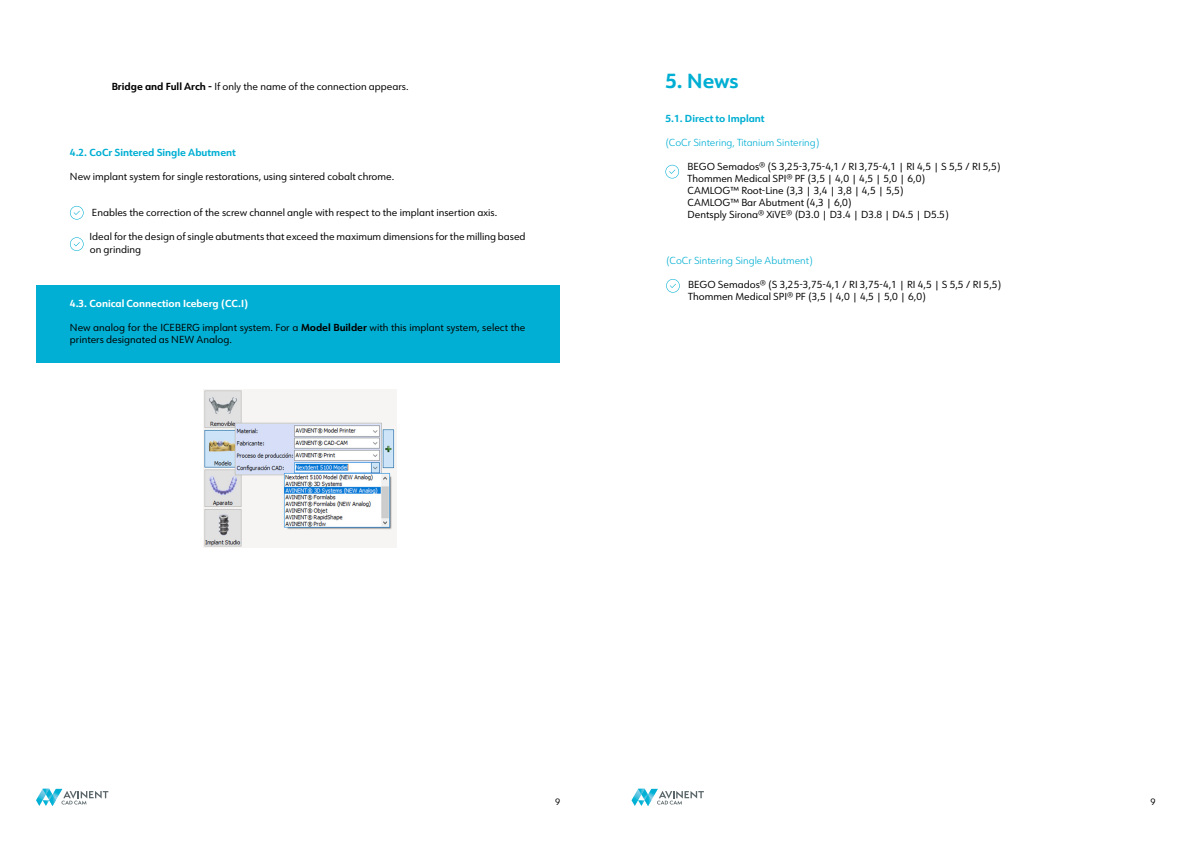
<style>
.page{position:relative;width:1191px;height:842px;background:#fff}
.page>*{position:absolute;margin:0;border:0;box-sizing:border-box;transform-origin:0 0}
.t1{font:700 20px "URW Form";color:#00afd3}
.t2{font:10px/12px "URW Form";color:#000}
.t3{font:300 10px "URW Form";color:#00afd3}
.t4{font:700 10px "URW Form";color:#00afd3}
.t5{font:700 10px "URW Form";color:#fff}
.t6{font:9px "URW Form";color:#000}
.s1{font-weight:700}
</style>
<div class="page">
<div style="left:36px;top:285px;width:524px;height:78px;background:#00afd3"></div>
<img style="left:204px;top:389px;width:192px;height:159px">
<svg style="left:36px;top:789px;width:72px;height:17px"></svg>
<svg style="left:631px;top:789px;width:73px;height:17px"></svg>
<svg style="left:70px;top:206px;width:14px;height:14px"></svg>
<svg style="left:70px;top:237px;width:14px;height:14px"></svg>
<svg style="left:665px;top:165px;width:14px;height:13px"></svg>
<svg style="left:666px;top:279px;width:14px;height:14px"></svg>
<p class="t2" style="left:112px;top:80px;width:298px"><span class="s1">Bridge and Full Arch -</span> If only the name of the connection appears.</p>
<p class="t4" style="left:70px;top:146px;width:167px">4.2. CoCr Sintered Single Abutment</p>
<p class="t2" style="left:70px;top:171px;width:326px">New implant system for single restorations, using sintered cobalt chrome.</p>
<p class="t2" style="left:92px;top:207px;width:407px">Enables the correction of the screw channel angle with respect to the implant insertion axis.</p>
<p class="t2" style="left:90px;top:231px;width:437px">Ideal for the design of single abutments that exceed the maximum dimensions for the milling based on grinding</p>
<p class="t5" style="left:70px;top:297px;width:180px">4.3. Conical Connection Iceberg (CC.I)</p>
<p class="t2" style="left:70px;top:322px;width:457px">New analog for the ICEBERG implant system. For a <span class="s1">Model Builder</span> with this implant system, select the printers designated as NEW Analog.</p>
<h1 class="t1" style="left:665px;top:67px;width:75px">5. News</h1>
<p class="t4" style="left:665px;top:112px;width:101px">5.1. Direct to Implant</p>
<p class="t3" style="left:665px;top:136px;width:155px">(CoCr Sintering, Titanium Sintering)</p>
<p class="t2" style="left:687px;top:161px;width:314px">BEGO Semados® (S 3,25-3,75-4,1 / RI 3,75-4,1 | RI 4,5 | S 5,5 / RI 5,5)<br>Thommen Medical SPI® PF (3,5 | 4,0 | 4,5 | 5,0 | 6,0)<br>CAMLOG™ Root-Line (3,3 | 3,4 | 3,8 | 4,5 | 5,5)<br>CAMLOG™ Bar Abutment (4,3 | 6,0)<br>Dentsply Sirona® XiVE® (D3.0 | D3.4 | D3.8 | D4.5 | D5.5)</p>
<p class="t3" style="left:666px;top:253px;width:148px">(CoCr Sintering Single Abutment)</p>
<p class="t2" style="left:688px;top:278px;width:314px">BEGO Semados® (S 3,25-3,75-4,1 / RI 3,75-4,1 | RI 4,5 | S 5,5 / RI 5,5)<br>Thommen Medical SPI® PF (3,5 | 4,0 | 4,5 | 5,0 | 6,0)</p>
<p class="t6" style="left:555px;top:796px;width:7px">9</p>
<p class="t6" style="left:1150px;top:796px;width:7px">9</p>
</div>
